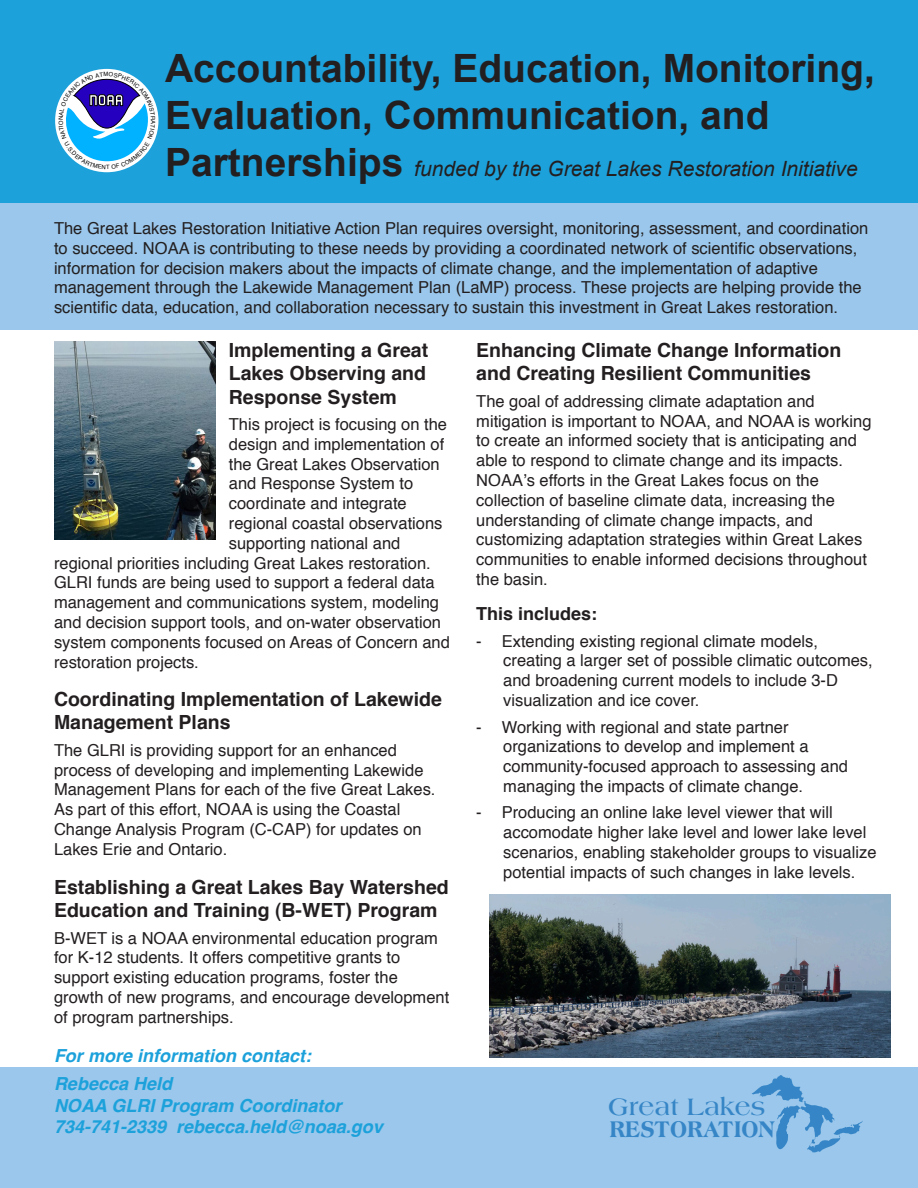
<style>
.page{position:relative;width:918px;height:1188px;background:#fff}
.page>*{position:absolute;margin:0;border:0;box-sizing:border-box;transform-origin:0 0}
.t1{font:700 39px/46.8px "Arial";color:#231f20}
.t2{font:700 25.5px "Americana Std";color:#3685c6}
.t3{font:800 24.3px "Americana Std";color:#3685c6;scale:.84 1}
.t4{font:italic 21px "Arial";color:#231f20}
.t5{font:700 19.5px/23.4px "Helvetica";color:#231f20}
.t6{font:italic 700 18px "Helvetica";color:#1ca1db}
.t7{font:700 18px "Helvetica";color:#231f20}
.t8{font:16.5px/19.8px "Helvetica";color:#231f20}
.s1{font-weight:700;font-style:normal;font-size:39px}
</style>
<div class="page">
<div style="left:0;top:202px;width:918px;height:128px;background:#9ac7eb"></div>
<div style="left:0;top:0;width:918px;height:202px;background:#1ca1db"></div>
<div style="left:55px;top:69px;width:103px;height:103px;background:#fff;border-radius:50%"></div>
<div style="left:0;top:1068px;width:918px;height:120px;background:#9ac7eb"></div>
<svg style="left:752px;top:1075px;width:111px;height:77px"></svg>
<img style="left:490px;top:894px;width:401px;height:164px">
<img style="left:54px;top:341px;width:161px;height:199px">
<svg style="left:58px;top:72px;width:97px;height:97px"></svg>
<p class="t1" style="left:165px;top:47px;width:711px">Accountability, Education, Monitoring,<br>Evaluation, Communication, and</p>
<p class="t4" style="left:165px;top:155px;width:694px"><span class="s1">Partnerships</span> funded by the Great Lakes Restoration Initiative</p>
<p class="t8" style="left:54px;top:219px;width:816px">The Great Lakes Restoration Initiative Action Plan requires oversight, monitoring, assessment, and coordination to succeed. NOAA is contributing to these needs by providing a coordinated network of scientific observations, information for decision makers about the impacts of climate change, and the implementation of adaptive management through the Lakewide Management Plan (LaMP) process. These projects are helping provide the scientific data, education, and collaboration necessary to sustain this investment in Great Lakes restoration.</p>
<p class="t5" style="left:229px;top:338px;width:201px;text-align:justify">Implementing a Great Lakes Observing and Response System</p>
<p class="t8" style="left:229px;top:415px;width:220px">This project is focusing on the</p>
<p class="t8" style="left:229px;top:435px;width:217px">design and implementation of</p>
<p class="t8" style="left:229px;top:455px;width:212px">the Great Lakes Observation</p>
<p class="t8" style="left:229px;top:474px;width:186px">and Response System to</p>
<p class="t8" style="left:229px;top:494px;width:179px">coordinate and integrate</p>
<p class="t8" style="left:229px;top:514px;width:215px">regional coastal observations</p>
<p class="t8" style="left:229px;top:534px;width:173px">supporting national and</p>
<p class="t8" style="left:54px;top:554px;width:378px">regional priorities including Great Lakes restoration.</p>
<p class="t8" style="left:54px;top:573px;width:382px">GLRI funds are being used to support a federal data</p>
<p class="t8" style="left:54px;top:593px;width:387px">management and communications system, modeling</p>
<p class="t8" style="left:54px;top:613px;width:389px">and decision support tools, and on-water observation</p>
<p class="t8" style="left:54px;top:633px;width:397px">system components focused on Areas of Concern and</p>
<p class="t8" style="left:54px;top:653px;width:146px">restoration projects.</p>
<p class="t5" style="left:54px;top:688px;width:389px">Coordinating Implementation of Lakewide<br>Management Plans</p>
<p class="t8" style="left:54px;top:741px;width:383px">The GLRI is providing support for an enhanced process of developing and implementing Lakewide Management Plans for each of the five Great Lakes.<br>As part of this effort, NOAA is using the Coastal Change Analysis Program (C-CAP) for updates on Lakes Erie and Ontario.</p>
<p class="t5" style="left:54px;top:875px;width:396px">Establishing a Great Lakes Bay Watershed<br>Education and Training (B-WET) Program</p>
<p class="t8" style="left:54px;top:929px;width:397px">B-WET is a NOAA environmental education program for K-12 students. It offers competitive grants to support existing education programs, foster the growth of new programs, and encourage development of program partnerships.</p>
<p class="t6" style="left:54px;top:1041px;width:259px">For more information contact:</p>
<p class="t6" style="left:54px;top:1069px;width:120px">Rebecca Held</p>
<p class="t6" style="left:54px;top:1091px;width:289px">NOAA GLRI Program Coordinator</p>
<p class="t6" style="left:54px;top:1112px;width:330px">734-741-2339 rebecca.held@noaa.gov</p>
<p class="t5" style="left:476px;top:338px;width:367px">Enhancing Climate Change Information and Creating Resilient Communities</p>
<p class="t8" style="left:476px;top:392px;width:397px">The goal of addressing climate adaptation and mitigation is important to NOAA, and NOAA is working to create an informed society that is anticipating and able to respond to climate change and its impacts.<br>NOAA’s efforts in the Great Lakes focus on the collection of baseline climate data, increasing the understanding of climate change impacts, and customizing adaptation strategies within Great Lakes communities to enable informed decisions throughout the basin.</p>
<p class="t7" style="left:476px;top:599px;width:123px">This includes:</p>
<p class="t8" style="left:503px;top:631px;width:371px;text-indent:-27px">- Extending existing regional climate models, creating a larger set of possible climatic outcomes, and broadening current models to include 3-D visualization and ice cover.</p>
<p class="t8" style="left:503px;top:717px;width:346px;text-indent:-27px">- Working with regional and state partner organizations to develop and implement a community-focused approach to assessing and managing the impacts of climate change.</p>
<p class="t8" style="left:503px;top:803px;width:375px;text-indent:-27px">- Producing an online lake level viewer that will accomodate higher lake level and lower lake level scenarios, enabling stakeholder groups to visualize potential impacts of such changes in lake levels.</p>
<p class="t2" style="left:608px;top:1092px;width:159px">Great Lakes</p>
<p class="t3" style="left:609px;top:1115px;width:199px">RESTORATION</p>
</div>
